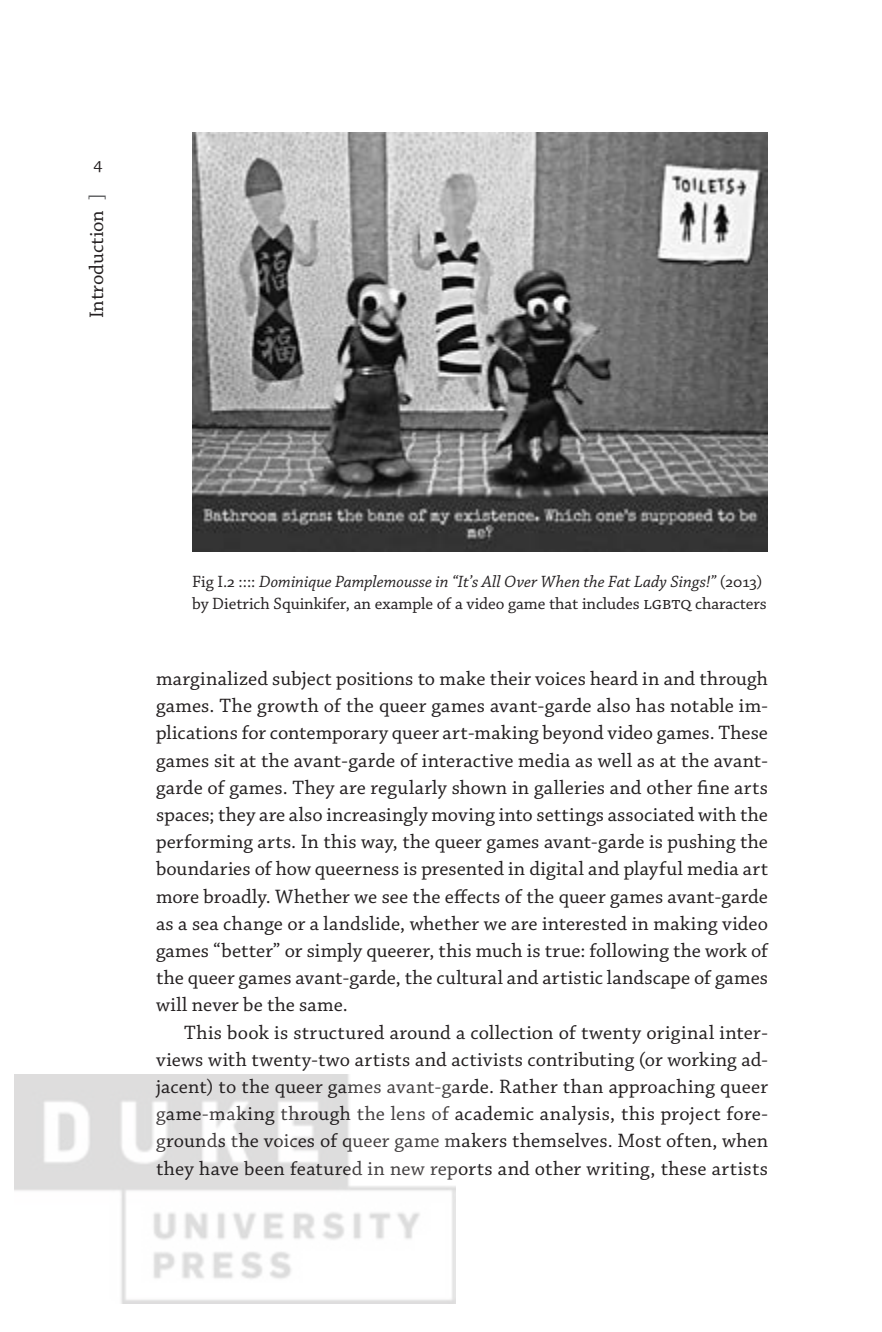
<style>
.page{position:relative;width:882px;height:1332px;background:#fff}
.page>*{position:absolute;margin:0;border:0;box-sizing:border-box;transform-origin:0 0}
.t1{font:20.6px "Chaparral Pro";color:#231f20}
.t2{font:20.4px/27.2px "Chaparral Pro";letter-spacing:.015em;color:#231f20;text-align:justify}
.t3{font:18px "Chaparral Pro";color:#231f20}
.t4{font:17.2px/22px "Chaparral Pro";letter-spacing:-.005em;color:#231f20}
.s1{color:#57585a}
.s2{font-style:italic}
.s3{font-size:18px}
</style>
<div class="page">
<img style="left:192px;top:133px;width:576px;height:419px">
<img style="left:14px;top:1075px;width:441px;height:228px">
<p class="t3" style="left:93px;top:153px;width:10px">4</p>
<p class="t1" style="left:85px;top:318px;width:127px;rotate:-90deg">Introduction <span class="s1">]</span></p>
<p class="t4" style="left:192px;top:571px;width:576px">Fig I.2 :::: <span class="s2">Dominique Pamplemousse in “It’s All Over When the Fat Lady Sings!”</span> (2013) by Dietrich Squinkifer, an example of a video game that includes <span class="s3">lgbtq</span> characters</p>
<p class="t2" style="left:156px;top:666px;width:614px">marginalized subject positions to make their voices heard in and through games. The growth of the queer games avant-garde also has notable im&shy;plications for contemporary queer art-making beyond video games. These games sit at the avant-garde of interactive media as well as at the avant&shy;garde of games. They are regularly shown in galleries and other fine arts spaces; they are also increasingly moving into settings associated with the performing arts. In this way, the queer games avant-garde is pushing the boundaries of how queerness is presented in digital and playful media art more broadly. Whether we see the effects of the queer games avant-garde as a sea change or a landslide, whether we are interested in making video games “better” or simply queerer, this much is true: following the work of the queer games avant-garde, the cultural and artistic landscape of games will never be the same.</p>
<p class="t2" style="left:156px;top:1019px;width:614px;text-indent:28px">This book is structured around a collection of twenty original inter&shy;views with twenty-two artists and activists contributing (or working ad&shy;jacent) to the queer games avant-garde. Rather than approaching queer game-making through the lens of academic analysis, this project fore&shy;grounds the voices of queer game makers themselves. Most often, when they have been featured in new reports and other writing, these artists</p>
</div>
